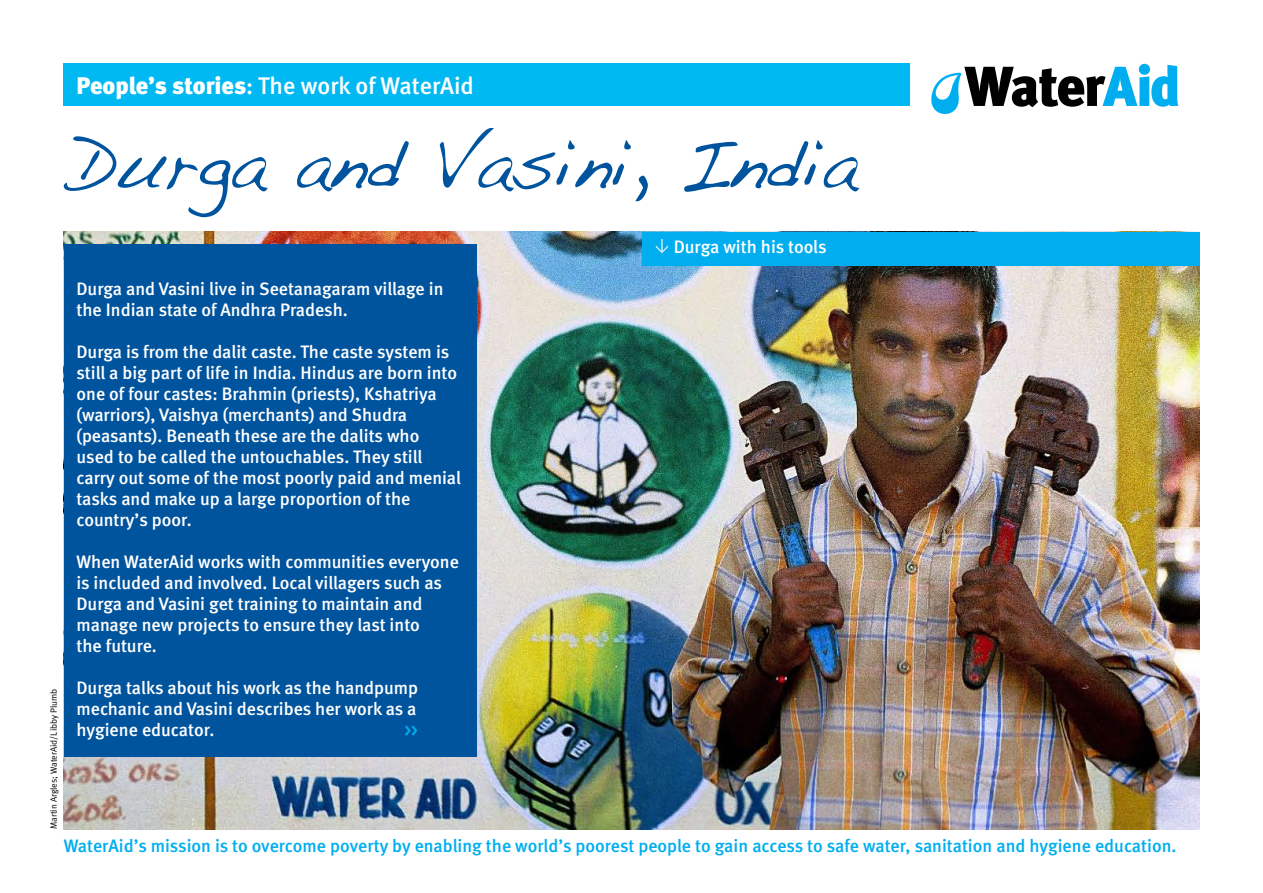
<style>
.page{position:relative;width:1263px;height:893px;background:#fff}
.page>*{position:absolute;margin:0;border:0;box-sizing:border-box;transform-origin:0 0}
.t1{font:24px "Meta Medium LF";color:#fff}
.t2{font:18px/21px "Meta Medium LF";color:#fff}
.t3{font:18px "Meta Medium LF";color:#00aeef}
.t4{font:9px "Meta Normal";color:#000}
.s1{font-family:"Meta";font-weight:900}
</style>
<div class="page">
<img style="left:64px;top:232px;width:1135px;height:597px">
<svg style="left:931px;top:64px;width:247px;height:50px"></svg>
<div style="left:64px;top:64px;width:846px;height:42px;background:#00b9f2"></div>
<div style="left:64px;top:244px;width:412px;height:513px;background:#00549e"></div>
<div style="left:642px;top:232px;width:557px;height:34px;background:#00aeef"></div>
<svg style="left:656px;top:239px;width:12px;height:14px"></svg>
<svg style="left:64px;top:136px;width:204px;height:81px"></svg>
<svg style="left:297px;top:141px;width:112px;height:50px"></svg>
<svg style="left:440px;top:128px;width:208px;height:73px"></svg>
<svg style="left:684px;top:140px;width:175px;height:52px"></svg>
<h1 class="t1" style="left:77px;top:72px;width:399px"><span class="s1">People’s stories</span>: The work of WaterAid</h1>
<p class="t4" style="left:48px;top:829px;width:142px;rotate:-90deg">Martin Argles; WaterAid/Libby Plumb</p>
<p class="t2" style="left:77px;top:278px;width:369px">Durga and Vasini live in Seetanagaram village in the Indian state of Andhra Pradesh.</p>
<p class="t2" style="left:77px;top:341px;width:386px">Durga is from the dalit caste. The caste system is still a big part of life in India. Hindus are born into one of four castes: Brahmin (priests), Kshatriya (warriors), Vaishya (merchants) and Shudra (peasants). Beneath these are the dalits who used to be called the untouchables. They still carry out some of the most poorly paid and menial tasks and make up a large proportion of the country’s poor.</p>
<p class="t2" style="left:77px;top:551px;width:384px">When WaterAid works with communities everyone is included and involved. Local villagers such as Durga and Vasini get training to maintain and manage new projects to ensure they last into<br>the future.</p>
<p class="t2" style="left:77px;top:677px;width:343px;text-align:justify">Durga talks about his work as the handpump mechanic and Vasini describes her work as a hygiene educator.</p>
<p class="t3" style="left:405px;top:719px;width:15px">&gt;&gt;</p>
<p class="t2" style="left:674px;top:236px;width:154px">Durga with his tools</p>
<p class="t3" style="left:64px;top:835px;width:1114px">WaterAid’s mission is to overcome poverty by enabling the world’s poorest people to gain access to safe water, sanitation and hygiene education.</p>
</div>
